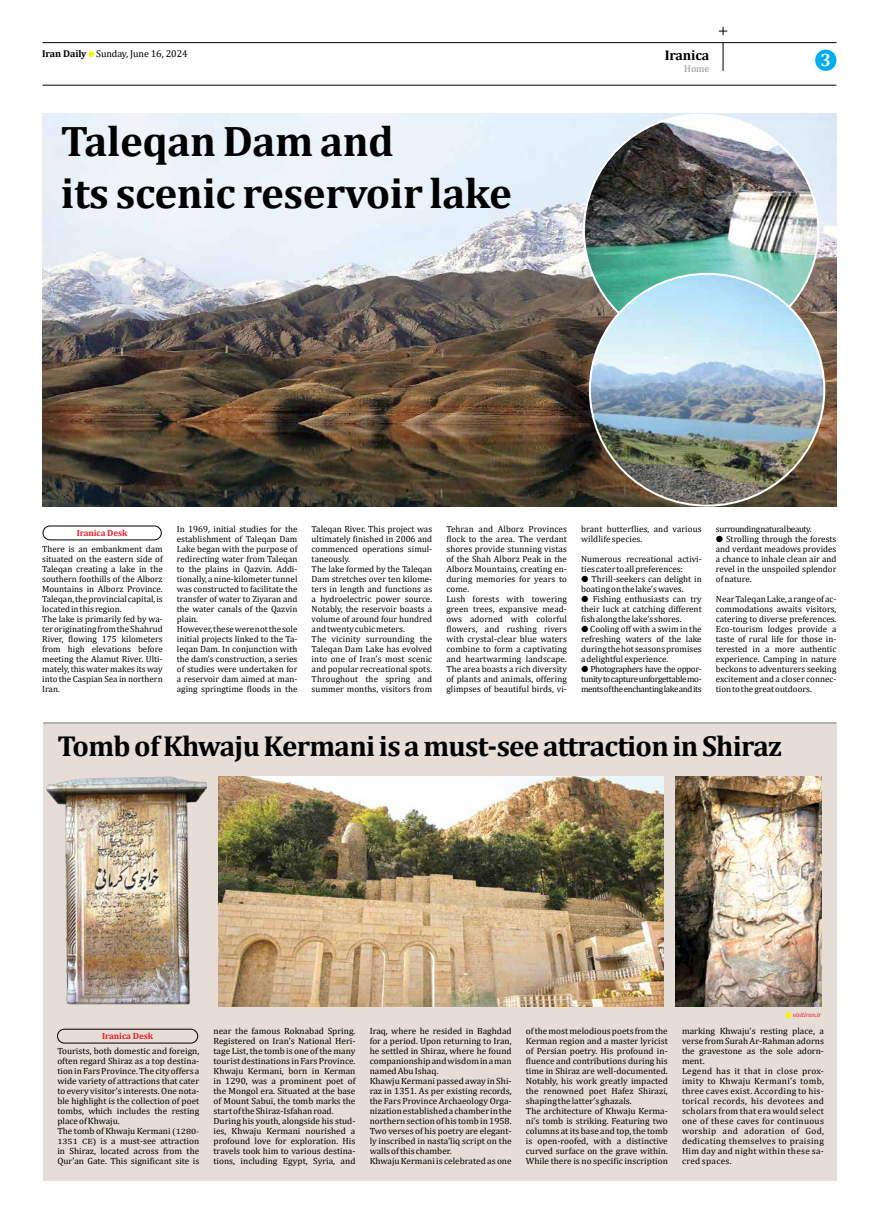
<style>
.page{position:relative;width:879px;height:1219px;background:#fff}
.page>*{position:absolute;margin:0;border:0;box-sizing:border-box;transform-origin:0 0}
.t1{font:700 43px/51.6px "Cambria";letter-spacing:-.01em;color:#000}
.t2{font:700 29px "Cambria";letter-spacing:-.025em;color:#000}
.t3{font:700 18px "Cambria";color:#fff}
.t4{font:700 14px "Cambria";letter-spacing:-.01em;color:#000}
.t5{font:10px "Cambria";letter-spacing:-.01em;color:#000}
.t6{font:10px "Cambria";color:#939598}
.t7{font:9px/10px "Cambria";color:#000}
.t8{font:9px/10px "Cambria";letter-spacing:.03em;color:#000}
.t9{font:9px "Cambria";letter-spacing:-.04em;color:#000}
.t10{font:700 9px "Cambria";letter-spacing:-.01em;color:#ed1d24}
.t11{font:italic 6.8px "Cambria";letter-spacing:-.01em;color:#ed1d24}
.s1{font-weight:700}
.s2{font-size:7.7px}
</style>
<div class="page">
<div style="left:43px;top:723px;width:793px;height:457px;background:#e5ddd6"></div>
<svg style="left:723px;top:43px;width:1px;height:28px"></svg>
<hr style="left:43px;top:42px;width:793px;height:1px;background:#000">
<hr style="left:43px;top:85px;width:793px;height:1px;background:#000">
<div style="left:815px;top:50px;width:21px;height:21px;background:#00aeef;border-radius:50%"></div>
<svg style="left:88px;top:51px;width:6px;height:6px"></svg>
<hr style="left:43px;top:723px;width:793px;height:1px;background:#000">
<div style="left:43px;top:526px;width:118px;height:14px;border:1px solid #000;border-radius:7px"></div>
<div style="left:57px;top:1029px;width:141px;height:14px;border:1px solid #000;border-radius:7px"></div>
<svg style="left:785px;top:1012px;width:6px;height:6px"></svg>
<img style="left:42px;top:114px;width:794px;height:393px">
<img style="left:584px;top:115px;width:234px;height:231px">
<img style="left:590px;top:274px;width:234px;height:232px">
<img style="left:46px;top:776px;width:160px;height:229px">
<img style="left:675px;top:777px;width:146px;height:229px">
<img style="left:219px;top:777px;width:444px;height:229px">
<svg style="left:719px;top:27px;width:8px;height:8px"></svg>
<p class="t5" style="left:42px;top:48px;width:147px"><span class="s1">Iran Daily</span> Sunday, June 16, 2024</p>
<h3 class="t4" style="left:664px;top:45px;width:46px">Iranica</h3>
<h1 class="t1" style="left:61px;top:114px;width:453px">Taleqan Dam and<br>its scenic reservoir lake</h1>
<p class="t6" style="left:684px;top:63px;width:27px">Home</p>
<h3 class="t3" style="left:820px;top:47px;width:12px">3</h3>
<p class="t10" style="left:77px;top:526px;width:52px">Iranica Desk</p>
<p class="t7" style="left:42px;top:544px;width:122px">There is an embankment dam situated on the eastern side of<br>Taleqan creating a lake in the southern foothills of the Alborz<br>Mountains in Alborz Province.<br>Taleqan, the provincial capital, is located in this region.<br>The lake is primarily fed by wa&shy;ter originating from the Shahrud<br>River, flowing 175 kilometers from high elevations before meeting the Alamut River. Ulti&shy;mately, this water makes its way into the Caspian Sea in northern<br>Iran.</p>
<p class="t7" style="left:177px;top:524px;width:122px">In 1969, initial studies for the establishment of Taleqan Dam<br>Lake began with the purpose of redirecting water from Taleqan to the plains in Qazvin. Addi&shy;tionally, a nine-kilometer tunnel was constructed to facilitate the transfer of water to Ziyaran and the water canals of the Qazvin plain.<br>However, these were not the sole initial projects linked to the Ta&shy;leqan Dam. In conjunction with the dam’s construction, a series of studies were undertaken for a reservoir dam aimed at man&shy;aging springtime floods in the</p>
<p class="t7" style="left:312px;top:524px;width:122px">Taleqan River. This project was ultimately finished in 2006 and commenced operations simul&shy;taneously.<br>The lake formed by the Taleqan<br>Dam stretches over ten kilome&shy;ters in length and functions as a hydroelectric power source.<br>Notably, the reservoir boasts a volume of around four hundred and twenty cubic meters.<br>The vicinity surrounding the<br>Taleqan Dam Lake has evolved into one of Iran’s most scenic and popular recreational spots.<br>Throughout the spring and summer months, visitors from</p>
<p class="t7" style="left:446px;top:524px;width:122px">Tehran and Alborz Provinces flock to the area. The verdant shores provide stunning vistas of the Shah Alborz Peak in the<br>Alborz Mountains, creating en&shy;during memories for years to come.<br>Lush forests with towering green trees, expansive mead&shy;ows adorned with colorful flowers, and rushing rivers with crystal-clear blue waters combine to form a captivating and heartwarming landscape.<br>The area boasts a rich diversity of plants and animals, offering glimpses of beautiful birds, vi-</p>
<p class="t7" style="left:581px;top:524px;width:122px">brant butterflies, and various wildlife species.</p>
<p class="t7" style="left:581px;top:554px;width:122px">Numerous recreational activi&shy;ties cater to all preferences:</p>
<p class="t7" style="left:581px;top:574px;width:122px">● Thrill-seekers can delight in boating on the lake’s waves.</p>
<p class="t7" style="left:581px;top:594px;width:122px;text-align:justify">● Fishing enthusiasts can try their luck at catching different fish along the lake’s shores.</p>
<p class="t7" style="left:581px;top:624px;width:122px;text-align:justify">● Cooling off with a swim in the refreshing waters of the lake during the hot seasons promises a delightful experience.</p>
<p class="t7" style="left:581px;top:664px;width:122px;text-align:justify">● Photographers have the oppor&shy;tunity to capture unforgettable mo&shy;ments of the enchanting lake and its</p>
<p class="t9" style="left:716px;top:523px;width:97px">surrounding natural beauty.</p>
<p class="t7" style="left:716px;top:534px;width:122px;text-align:justify">● Strolling through the forests and verdant meadows provides a chance to inhale clean air and revel in the unspoiled splendor of nature.</p>
<p class="t7" style="left:716px;top:594px;width:122px;text-align:justify">Near Taleqan Lake, a range of ac&shy;commodations awaits visitors, catering to diverse preferences.<br>Eco-tourism lodges provide a taste of rural life for those in&shy;terested in a more authentic experience. Camping in nature beckons to adventurers seeking excitement and a closer connec&shy;tion to the great outdoors.</p>
<h2 class="t2" style="left:57px;top:725px;width:726px">Tomb of Khwaju Kermani is a must-see attraction in Shiraz</h2>
<p class="t11" style="left:793px;top:1010px;width:30px">visitiran.ir</p>
<p class="t10" style="left:102px;top:1029px;width:52px">Iranica Desk</p>
<p class="t7" style="left:57px;top:1046px;width:143px">Tourists, both domestic and foreign, often regard Shiraz as a top destina&shy;tion in Fars Province. The city offers a wide variety of attractions that cater to every visitor’s interests. One nota&shy;ble highlight is the collection of poet tombs, which includes the resting place of Khwaju.<br>The tomb of Khwaju Kermani <span class="s2">(1280- 1351 CE)</span> is a must-see attraction in Shiraz, located across from the Qur’an Gate. This significant site is</p>
<p class="t7" style="left:213px;top:1026px;width:143px">near the famous Roknabad Spring.<br>Registered on Iran’s National Heri&shy;tage List, the tomb is one of the many tourist destinations in Fars Province.<br>Khwaju Kermani, born in Kerman in 1290, was a prominent poet of the Mongol era. Situated at the base of Mount Sabui, the tomb marks the start of the Shiraz-Isfahan road.<br>During his youth, alongside his stud&shy;ies, Khwaju Kermani nourished a profound love for exploration. His travels took him to various destina&shy;tions, including Egypt, Syria, and</p>
<p class="t7" style="left:370px;top:1026px;width:143px">Iraq, where he resided in Baghdad for a period. Upon returning to Iran, he settled in Shiraz, where he found companionship and wisdom in a man named Abu Ishaq.<br>Khawju Kermani passed away in Shi&shy;raz in 1351. As per existing records, the Fars Province Archaeology Orga&shy;nization established a chamber in the northern section of his tomb in 1958.<br>Two verses of his poetry are elegant&shy;ly inscribed in nasta’liq script on the walls of this chamber.<br>Khwaju Kermani is celebrated as one</p>
<p class="t7" style="left:526px;top:1026px;width:143px">of the most melodious poets from the Kerman region and a master lyricist of Persian poetry. His profound in&shy;fluence and contributions during his time in Shiraz are well-documented.<br>Notably, his work greatly impacted the renowned poet Hafez Shirazi, shaping the latter’s ghazals.<br>The architecture of Khwaju Kerma&shy;ni’s tomb is striking. Featuring two columns at its base and top, the tomb is open-roofed, with a distinctive curved surface on the grave within.<br>While there is no specific inscription</p>
<p class="t8" style="left:682px;top:1026px;width:143px">marking Khwaju’s resting place, a verse from Surah Ar-Rahman adorns the gravestone as the sole adorn&shy;ment.<br>Legend has it that in close prox&shy;imity to Khwaju Kermani’s tomb, three caves exist. According to his&shy;torical records, his devotees and scholars from that era would select one of these caves for continuous worship and adoration of God, dedicating themselves to praising<br>Him day and night within these sa&shy;cred spaces.</p>
</div>
